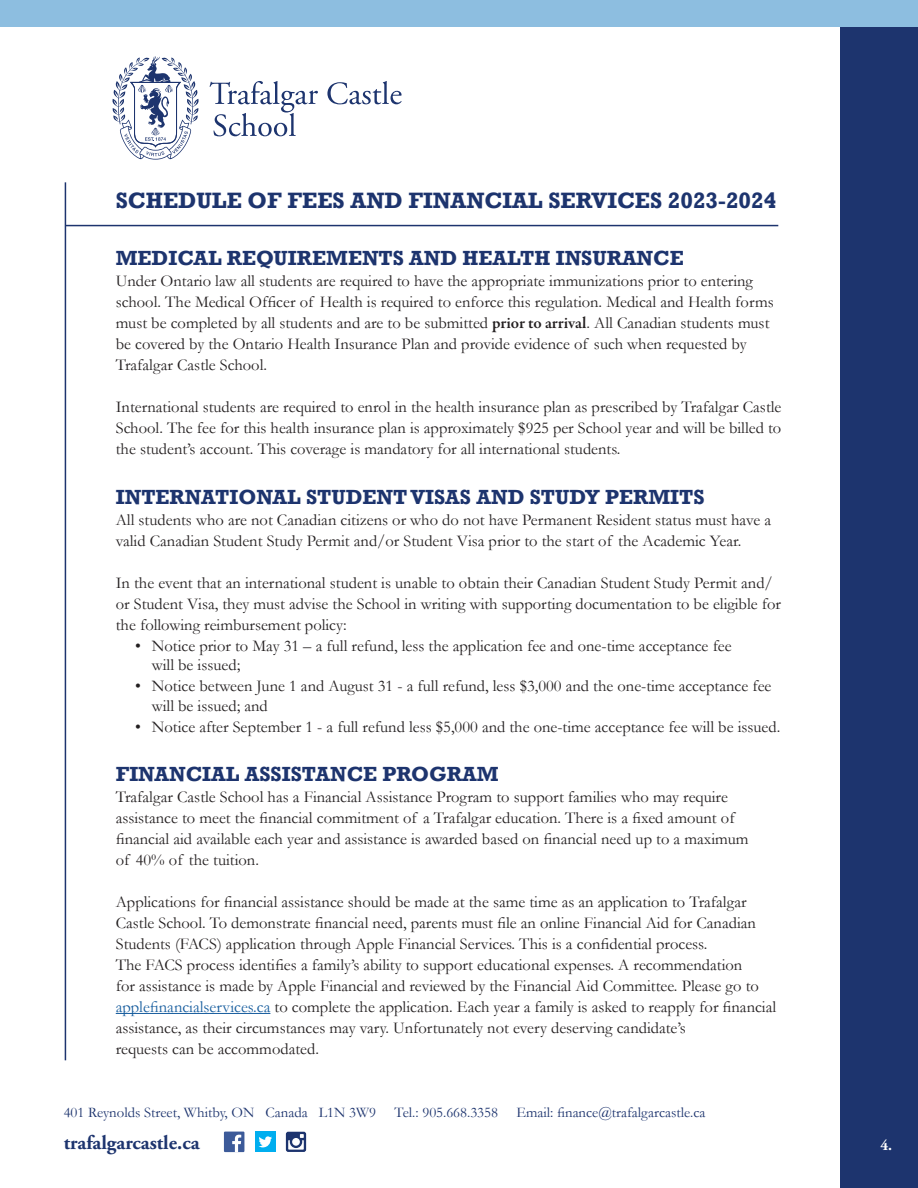
<style>
.page{position:relative;width:918px;height:1188px;background:#fff}
.page>*{position:absolute;margin:0;border:0;box-sizing:border-box;transform-origin:0 0}
.t1{font:700 22.8px "Rockwell";color:#1d346e}
.t2{font:700 21px "Rockwell";color:#1d346e}
.t3{font:700 19.95px "Adobe Garamond";color:#1d346e}
.t4{font:16.5px/21px "Garamond";color:#231f20}
.t5{font:700 15px "Adobe Garamond";color:#fff}
.t6{font:14.7px "Garamond";color:#1d346e}
.s1{font-family:"Garamond Premr Pro";font-weight:600}
.s2{color:#175d9e}
</style>
<div class="page">
<hr style="left:116px;top:1013px;width:154px;height:1px;background:#175d9e">
<div style="left:841px;top:17px;width:77px;height:1171px;background:#1d346e"></div>
<div style="left:0;top:0;width:918px;height:26px;background:#8dbee0"></div>
<hr style="left:65px;top:182px;width:1px;height:878px;background:#1d346e">
<hr style="left:65px;top:225px;width:713px;height:1px;background:#1d346e">
<svg style="left:112px;top:56px;width:87px;height:104px"></svg>
<svg style="left:210px;top:81px;width:108px;height:55px"></svg>
<svg style="left:327px;top:81px;width:75px;height:23px"></svg>
<div style="left:255px;top:1132px;width:21px;height:20px;background:#00aeef"></div>
<svg style="left:259px;top:1136px;width:13px;height:11px"></svg>
<div style="left:224px;top:1132px;width:20px;height:20px;background:#3c5a99"></div>
<svg style="left:232px;top:1135px;width:9px;height:17px"></svg>
<svg style="left:286px;top:1132px;width:20px;height:20px"></svg>
<p class="t1" style="left:116px;top:186px;width:662px">SCHEDULE OF FEES AND FINANCIAL SERVICES 2023-2024</p>
<p class="t2" style="left:116px;top:245px;width:569px">MEDICAL REQUIREMENTS AND HEALTH INSURANCE</p>
<p class="t4" style="left:116px;top:270px;width:660px">Under Ontario law all students are required to have the appropriate immunizations prior to entering school. The Medical Officer of Health is required to enforce this regulation. Medical and Health forms must be completed by all students and are to be submitted <span class="s1">prior to arrival</span>. All Canadian students must be covered by the Ontario Health Insurance Plan and provide evidence of such when requested by Trafalgar Castle School.</p>
<p class="t4" style="left:116px;top:396px;width:667px">International students are required to enrol in the health insurance plan as prescribed by Trafalgar Castle</p>
<p class="t4" style="left:116px;top:417px;width:667px">School. The fee for this health insurance plan is approximately $925 per School year and will be billed to the student’s account. This coverage is mandatory for all international students.</p>
<p class="t2" style="left:116px;top:484px;width:590px">INTERNATIONAL STUDENT VISAS AND STUDY PERMITS</p>
<p class="t4" style="left:116px;top:509px;width:657px">All students who are not Canadian citizens or who do not have Permanent Resident status must have a valid Canadian Student Study Permit and/or Student Visa prior to the start of the Academic Year.</p>
<p class="t4" style="left:116px;top:572px;width:667px">In the event that an international student is unable to obtain their Canadian Student Study Permit and/ or Student Visa, they must advise the School in writing with supporting documentation to be eligible for the following reimbursement policy:</p>
<p class="t4" style="left:135px;top:635px;width:598px">• Notice prior to May 31 – a full refund, less the application fee and one-time acceptance fee</p>
<p class="t4" style="left:152px;top:654px;width:90px">will be issued;</p>
<p class="t4" style="left:152px;top:676px;width:621px;line-height:19.5px;text-indent:-16px">• Notice between June 1 and August 31 - a full refund, less $3,000 and the one-time acceptance fee will be issued; and</p>
<p class="t4" style="left:135px;top:716px;width:647px">• Notice after September 1 - a full refund less $5,000 and the one-time acceptance fee will be issued.</p>
<p class="t2" style="left:116px;top:761px;width:384px">FINANCIAL ASSISTANCE PROGRAM</p>
<p class="t4" style="left:116px;top:786px;width:634px">Trafalgar Castle School has a Financial Assistance Program to support families who may require assistance to meet the financial commitment of a Trafalgar education. There is a fixed amount of financial aid available each year and assistance is awarded based on financial need up to a maximum of 40% of the tuition.</p>
<p class="t4" style="left:116px;top:891px;width:662px">Applications for financial assistance should be made at the same time as an application to Trafalgar Castle School. To demonstrate financial need, parents must file an online Financial Aid for Canadian Students (FACS) application through Apple Financial Services. This is a confidential process.<br>The FACS process identifies a family’s ability to support educational expenses. A recommendation<br>for assistance is made by Apple Financial and reviewed by the Financial Aid Committee. Please go to <span class="s2">applefinancialservices.ca</span> to complete the application. Each year a family is asked to reapply for financial assistance, as their circumstances may vary. Unfortunately not every deserving candidate’s<br>requests can be accommodated.</p>
<p class="t6" style="left:64px;top:1104px;width:643px">401 Reynolds Street, Whitby, ON Canada L1N 3W9 Tel.: 905.668.3358 Email: finance@trafalgarcastle.ca</p>
<p class="t3" style="left:64px;top:1132px;width:137px">trafalgarcastle.ca</p>
<p class="t5" style="left:880px;top:1137px;width:13px">4.</p>
</div>
